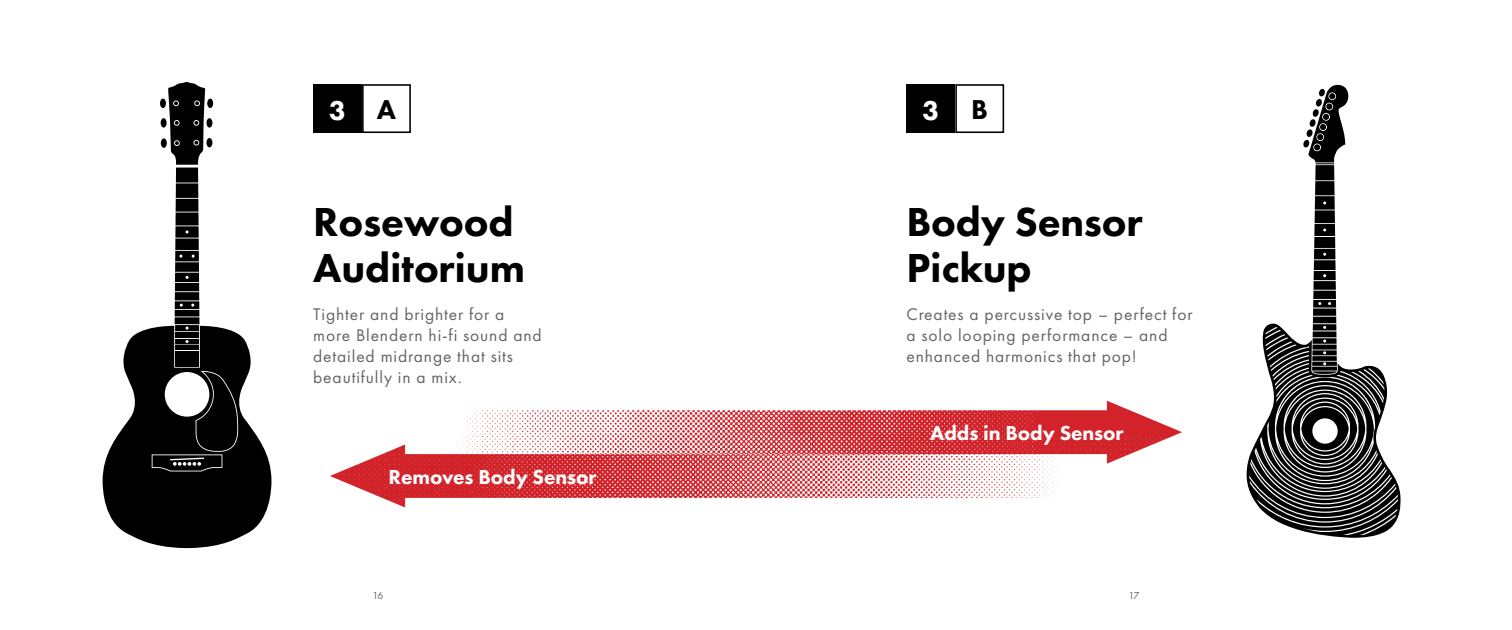
<style>
.page{position:relative;width:1512px;height:630px;background:#fff}
.page>*{position:absolute;margin:0;border:0;box-sizing:border-box;transform-origin:0 0}
.t1{font:42px/45.5px "Futura PT Heavy";letter-spacing:-.005em;color:#000}
.t2{font:28.35px "Futura PT Heavy";color:#fff}
.t3{font:21px "Futura PT Heavy";letter-spacing:-.005em;color:#fff}
.t4{font:17.5px/21px "Futura PT";letter-spacing:.05em;color:#636466}
.t5{font:10.5px "Futura PT";color:#636466}
.s1{color:#000}
</style>
<div class="page">
<img style="left:330px;top:444px;width:728px;height:64px">
<img style="left:405px;top:401px;width:777px;height:63px">
<div style="left:362px;top:84px;width:49px;height:49px;border:2px solid #000"></div>
<div style="left:955px;top:84px;width:49px;height:49px;border:2px solid #000"></div>
<div style="left:313px;top:84px;width:49px;height:49px;background:#000"></div>
<div style="left:906px;top:84px;width:49px;height:49px;background:#000"></div>
<div style="left:176px;top:168px;width:22px;height:15px;background:#000"></div>
<div style="left:175px;top:317px;width:24px;height:7px;background:#000"></div>
<svg style="left:175px;top:226px;width:24px;height:12px"></svg>
<svg style="left:175px;top:301px;width:24px;height:8px"></svg>
<div style="left:175px;top:310px;width:24px;height:7px;background:#000"></div>
<div style="left:175px;top:292px;width:24px;height:8px;background:#000"></div>
<div style="left:175px;top:283px;width:24px;height:8px;background:#000"></div>
<svg style="left:103px;top:325px;width:168px;height:223px"></svg>
<div style="left:176px;top:213px;width:23px;height:12px;background:#000"></div>
<div style="left:176px;top:199px;width:22px;height:13px;background:#000"></div>
<div style="left:176px;top:183px;width:22px;height:15px;background:#000"></div>
<div style="left:175px;top:239px;width:24px;height:11px;background:#000"></div>
<svg style="left:175px;top:251px;width:24px;height:10px"></svg>
<div style="left:175px;top:262px;width:24px;height:10px;background:#000"></div>
<svg style="left:175px;top:273px;width:24px;height:9px"></svg>
<div style="left:160px;top:99px;width:6px;height:9px;background:#000;border-radius:50%"></div>
<div style="left:207px;top:99px;width:6px;height:9px;background:#000;border-radius:50%"></div>
<div style="left:161px;top:118px;width:6px;height:10px;background:#000;border-radius:50%"></div>
<div style="left:207px;top:118px;width:5px;height:10px;background:#000;border-radius:50%"></div>
<div style="left:161px;top:138px;width:6px;height:10px;background:#000;border-radius:50%"></div>
<div style="left:206px;top:138px;width:6px;height:9px;background:#000;border-radius:50%"></div>
<svg style="left:168px;top:82px;width:37px;height:83px;background:#2d2d2d"></svg>
<svg style="left:1246px;top:84px;width:155px;height:454px"></svg>
<h2 class="t2" style="left:329px;top:92px;width:68px">3 <span class="s1">A</span></h2>
<h2 class="t2" style="left:922px;top:92px;width:67px">3 <span class="s1">B</span></h2>
<h1 class="t1" style="left:313px;top:199px;width:213px">Rosewood<br>Auditorium</h1>
<h1 class="t1" style="left:906px;top:199px;width:237px">Body Sensor<br>Pickup</h1>
<p class="t4" style="left:313px;top:303px;width:230px">Tighter and brighter for a more Blendern hi-fi sound and detailed midrange that sits beautifully in a mix.</p>
<p class="t4" style="left:906px;top:303px;width:288px">Creates a percussive top – perfect for a solo looping performance – and enhanced harmonics that pop!</p>
<p class="t3" style="left:389px;top:464px;width:209px">Removes Body Sensor</p>
<p class="t3" style="left:930px;top:420px;width:195px">Adds in Body Sensor</p>
<p class="t5" style="left:372px;top:589px;width:13px">16</p>
<p class="t5" style="left:1128px;top:589px;width:13px">17</p>
</div>
